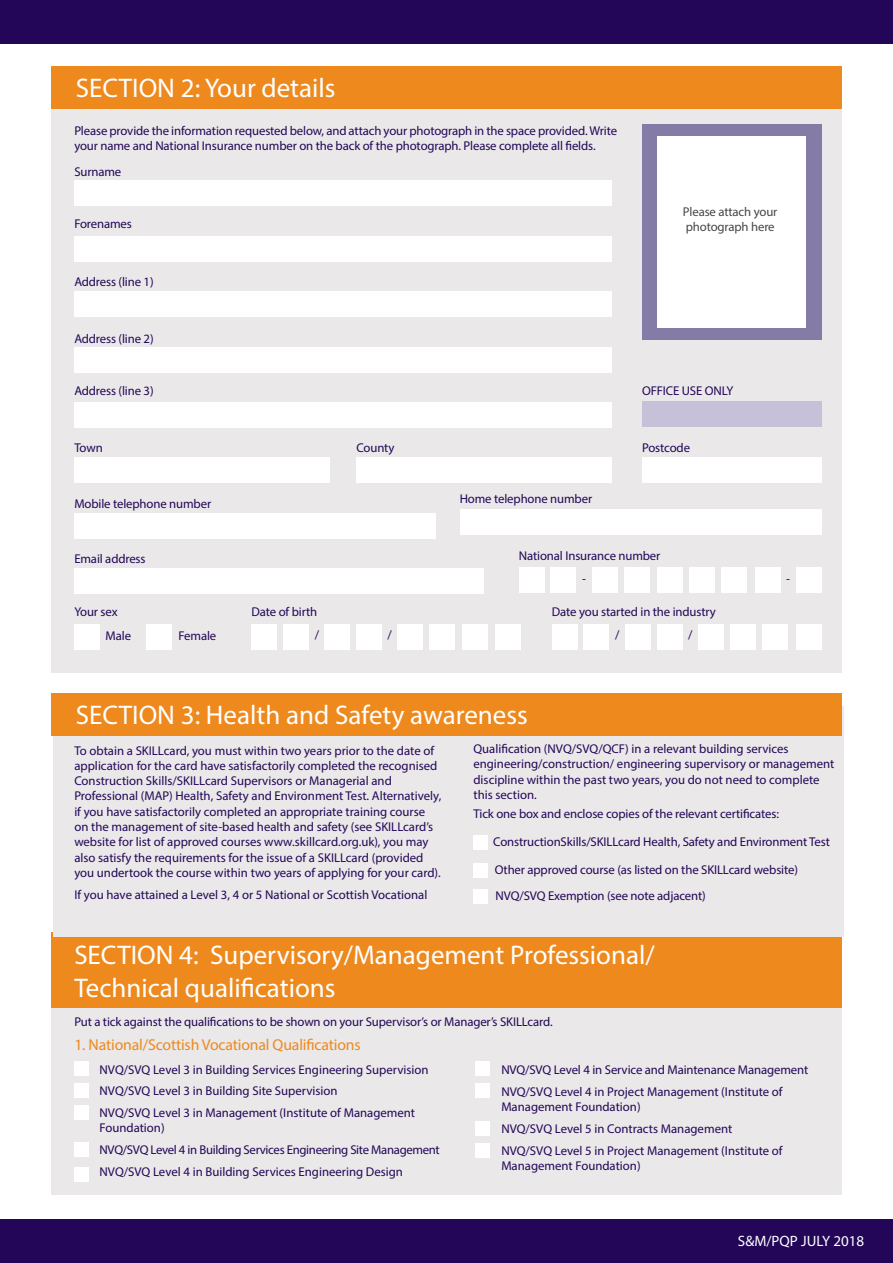
<style>
.page{position:relative;width:893px;height:1263px;background:#fff}
.page>*{position:absolute;margin:0;border:0;box-sizing:border-box;transform-origin:0 0}
.t1{font:27px/32.4px "Myriad Pro";color:#fff}
.t2{font:15.75px "Myriad Pro";letter-spacing:-.01em;color:#ed891d}
.t3{font:15px "Myriad Pro";color:#fff}
.t4{font:12.75px/15.3px "Myriad Pro";color:#230658}
.t5{font:12.75px "Myriad Pro";letter-spacing:-.025em;color:#230658}
.t6{font:12.75px/15.3px "Myriad Pro";letter-spacing:-.01em;color:#454647}
</style>
<div class="page">
<div style="left:0;top:1219px;width:893px;height:44px;background:#230658"></div>
<div style="left:0;top:0;width:893px;height:44px;background:#230658"></div>
<div style="left:51px;top:68px;width:791px;height:604px;background:#eae8e8"></div>
<div style="left:51px;top:67px;width:791px;height:42px;background:#ed891d"></div>
<div style="left:51px;top:976px;width:791px;height:219px;background:#eae8e8"></div>
<div style="left:51px;top:932px;width:791px;height:76px;background:#ed891d"></div>
<div style="left:53px;top:706px;width:790px;height:230px;background:#eae8e8"></div>
<div style="left:51px;top:694px;width:791px;height:42px;background:#ed891d"></div>
<div style="left:473px;top:863px;width:15px;height:15px;background:#fff"></div>
<div style="left:473px;top:835px;width:15px;height:15px;background:#fff"></div>
<div style="left:473px;top:888px;width:15px;height:15px;background:#fff"></div>
<div style="left:642px;top:125px;width:179px;height:215px;background:#847ba6"></div>
<div style="left:657px;top:137px;width:149px;height:191px;background:#fff"></div>
<div style="left:74px;top:236px;width:538px;height:25px;background:#fff"></div>
<div style="left:74px;top:513px;width:362px;height:25px;background:#fff"></div>
<div style="left:460px;top:509px;width:361px;height:25px;background:#fff"></div>
<div style="left:642px;top:401px;width:179px;height:25px;background:#c6c1d8"></div>
<div style="left:74px;top:458px;width:256px;height:25px;background:#fff"></div>
<div style="left:356px;top:458px;width:256px;height:25px;background:#fff"></div>
<div style="left:642px;top:458px;width:179px;height:25px;background:#fff"></div>
<div style="left:74px;top:181px;width:538px;height:25px;background:#fff"></div>
<div style="left:74px;top:291px;width:538px;height:26px;background:#fff"></div>
<div style="left:74px;top:347px;width:538px;height:25px;background:#fff"></div>
<div style="left:74px;top:402px;width:538px;height:26px;background:#fff"></div>
<div style="left:74px;top:568px;width:410px;height:26px;background:#fff"></div>
<div style="left:74px;top:624px;width:26px;height:25px;background:#fff"></div>
<div style="left:251px;top:624px;width:26px;height:25px;background:#fff"></div>
<div style="left:147px;top:624px;width:25px;height:25px;background:#fff"></div>
<div style="left:552px;top:624px;width:25px;height:25px;background:#fff"></div>
<div style="left:519px;top:567px;width:25px;height:25px;background:#fff"></div>
<div style="left:398px;top:624px;width:25px;height:25px;background:#fff"></div>
<div style="left:698px;top:624px;width:25px;height:25px;background:#fff"></div>
<div style="left:796px;top:567px;width:25px;height:25px;background:#fff"></div>
<div style="left:325px;top:624px;width:25px;height:25px;background:#fff"></div>
<div style="left:625px;top:624px;width:26px;height:25px;background:#fff"></div>
<div style="left:592px;top:567px;width:26px;height:25px;background:#fff"></div>
<div style="left:283px;top:624px;width:26px;height:25px;background:#fff"></div>
<div style="left:584px;top:624px;width:25px;height:25px;background:#fff"></div>
<div style="left:551px;top:567px;width:25px;height:25px;background:#fff"></div>
<div style="left:429px;top:624px;width:26px;height:25px;background:#fff"></div>
<div style="left:730px;top:624px;width:25px;height:25px;background:#fff"></div>
<div style="left:689px;top:567px;width:25px;height:25px;background:#fff"></div>
<div style="left:657px;top:567px;width:25px;height:25px;background:#fff"></div>
<div style="left:462px;top:624px;width:26px;height:25px;background:#fff"></div>
<div style="left:763px;top:624px;width:25px;height:25px;background:#fff"></div>
<div style="left:722px;top:567px;width:25px;height:25px;background:#fff"></div>
<div style="left:495px;top:624px;width:26px;height:25px;background:#fff"></div>
<div style="left:796px;top:624px;width:25px;height:25px;background:#fff"></div>
<div style="left:755px;top:567px;width:25px;height:25px;background:#fff"></div>
<div style="left:357px;top:624px;width:25px;height:25px;background:#fff"></div>
<div style="left:657px;top:624px;width:25px;height:25px;background:#fff"></div>
<div style="left:624px;top:567px;width:25px;height:25px;background:#fff"></div>
<div style="left:74px;top:1105px;width:15px;height:15px;background:#fff"></div>
<div style="left:74px;top:1142px;width:15px;height:14px;background:#fff"></div>
<div style="left:74px;top:1083px;width:15px;height:15px;background:#fff"></div>
<div style="left:74px;top:1061px;width:15px;height:15px;background:#fff"></div>
<div style="left:475px;top:1121px;width:15px;height:15px;background:#fff"></div>
<div style="left:475px;top:1143px;width:15px;height:15px;background:#fff"></div>
<div style="left:475px;top:1083px;width:15px;height:15px;background:#fff"></div>
<div style="left:475px;top:1061px;width:15px;height:15px;background:#fff"></div>
<div style="left:74px;top:1167px;width:15px;height:15px;background:#fff"></div>
<p class="t1" style="left:76px;top:71px;width:261px">SECTION 2: Your details</p>
<p class="t4" style="left:74px;top:123px;width:544px">Please provide the information requested below, and attach your photograph in the space provided. Write your name and National Insurance number on the back of the photograph. Please complete all fields.</p>
<p class="t4" style="left:74px;top:164px;width:49px">Surname</p>
<p class="t4" style="left:74px;top:216px;width:59px">Forenames</p>
<p class="t4" style="left:74px;top:273px;width:81px">Address (line 1)</p>
<p class="t4" style="left:74px;top:331px;width:81px">Address (line 2)</p>
<p class="t4" style="left:74px;top:383px;width:81px">Address (line 3)</p>
<p class="t6" style="left:683px;top:204px;width:96px">Please attach your photograph here</p>
<p class="t4" style="left:642px;top:383px;width:93px">OFFICE USE ONLY</p>
<p class="t4" style="left:74px;top:440px;width:30px">Town</p>
<p class="t4" style="left:356px;top:440px;width:40px">County</p>
<p class="t4" style="left:642px;top:440px;width:49px">Postcode</p>
<p class="t4" style="left:74px;top:496px;width:138px">Mobile telephone number</p>
<p class="t4" style="left:460px;top:491px;width:134px">Home telephone number</p>
<p class="t4" style="left:74px;top:550px;width:73px">Email address</p>
<p class="t4" style="left:519px;top:547px;width:143px">National Insurance number</p>
<p class="t4" style="left:582px;top:570px;width:5px">-</p>
<p class="t4" style="left:786px;top:570px;width:5px">-</p>
<p class="t4" style="left:74px;top:604px;width:45px">Your sex</p>
<p class="t4" style="left:106px;top:628px;width:27px">Male</p>
<p class="t4" style="left:179px;top:628px;width:39px">Female</p>
<p class="t4" style="left:251px;top:604px;width:67px">Date of birth</p>
<p class="t4" style="left:552px;top:604px;width:165px">Date you started in the industry</p>
<p class="t4" style="left:688px;top:627px;width:6px">/</p>
<p class="t4" style="left:315px;top:627px;width:6px">/</p>
<p class="t4" style="left:388px;top:627px;width:6px">/</p>
<p class="t4" style="left:615px;top:627px;width:6px">/</p>
<p class="t1" style="left:76px;top:698px;width:453px">SECTION 3: Health and Safety awareness</p>
<p class="t4" style="left:74px;top:742px;width:369px">To obtain a SKILLcard, you must within two years prior to the date of application for the card have satisfactorily completed the recognised Construction Skills/SKILLcard Supervisors or Managerial and Professional (MAP) Health, Safety and Environment Test. Alternatively, if you have satisfactorily completed an appropriate training course on the management of site-based health and safety (see SKILLcard’s website for list of approved courses www.skillcard.org.uk), you may also satisfy the requirements for the issue of a SKILLcard (provided you undertook the course within two years of applying for your card).</p>
<p class="t4" style="left:74px;top:886px;width:355px">If you have attained a Level 3, 4 or 5 National or Scottish Vocational</p>
<p class="t4" style="left:473px;top:741px;width:362px">Qualification (NVQ/SVQ/QCF) in a relevant building services engineering/construction/ engineering supervisory or management discipline within the past two years, you do not need to complete this section.</p>
<p class="t4" style="left:473px;top:806px;width:307px">Tick one box and enclose copies of the relevant certificates:</p>
<p class="t4" style="left:493px;top:834px;width:338px">ConstructionSkills/SKILLcard Health, Safety and Environment Test</p>
<p class="t4" style="left:495px;top:862px;width:305px">Other approved course (as listed on the SKILLcard website)</p>
<p class="t4" style="left:496px;top:888px;width:212px">NVQ/SVQ Exemption (see note adjacent)</p>
<p class="t1" style="left:74px;top:939px;width:582px">SECTION 4: Supervisory/Management Professional/<br>Technical qualifications</p>
<p class="t4" style="left:74px;top:1014px;width:480px">Put a tick against the qualifications to be shown on your Supervisor’s or Manager’s SKILLcard.</p>
<p class="t2" style="left:74px;top:1035px;width:288px">1. National/Scottish Vocational Qualifications</p>
<p class="t4" style="left:501px;top:1062px;width:308px">NVQ/SVQ Level 4 in Service and Maintenance Management</p>
<p class="t4" style="left:501px;top:1084px;width:283px">NVQ/SVQ Level 4 in Project Management (Institute of<br>Management Foundation)</p>
<p class="t4" style="left:501px;top:1121px;width:232px">NVQ/SVQ Level 5 in Contracts Management</p>
<p class="t4" style="left:501px;top:1142px;width:283px">NVQ/SVQ Level 5 in Project Management (Institute of<br>Management Foundation)</p>
<p class="t4" style="left:100px;top:1062px;width:331px">NVQ/SVQ Level 3 in Building Services Engineering Supervision</p>
<p class="t4" style="left:100px;top:1083px;width:240px">NVQ/SVQ Level 3 in Building Site Supervision</p>
<p class="t4" style="left:100px;top:1105px;width:317px">NVQ/SVQ Level 3 in Management (Institute of Management<br>Foundation)</p>
<p class="t5" style="left:100px;top:1142px;width:342px">NVQ/SVQ Level 4 in Building Services Engineering Site Management</p>
<p class="t4" style="left:100px;top:1164px;width:305px">NVQ/SVQ Level 4 in Building Services Engineering Design</p>
<p class="t3" style="left:738px;top:1232px;width:128px">S&amp;M/PQP JULY 2018</p>
</div>
